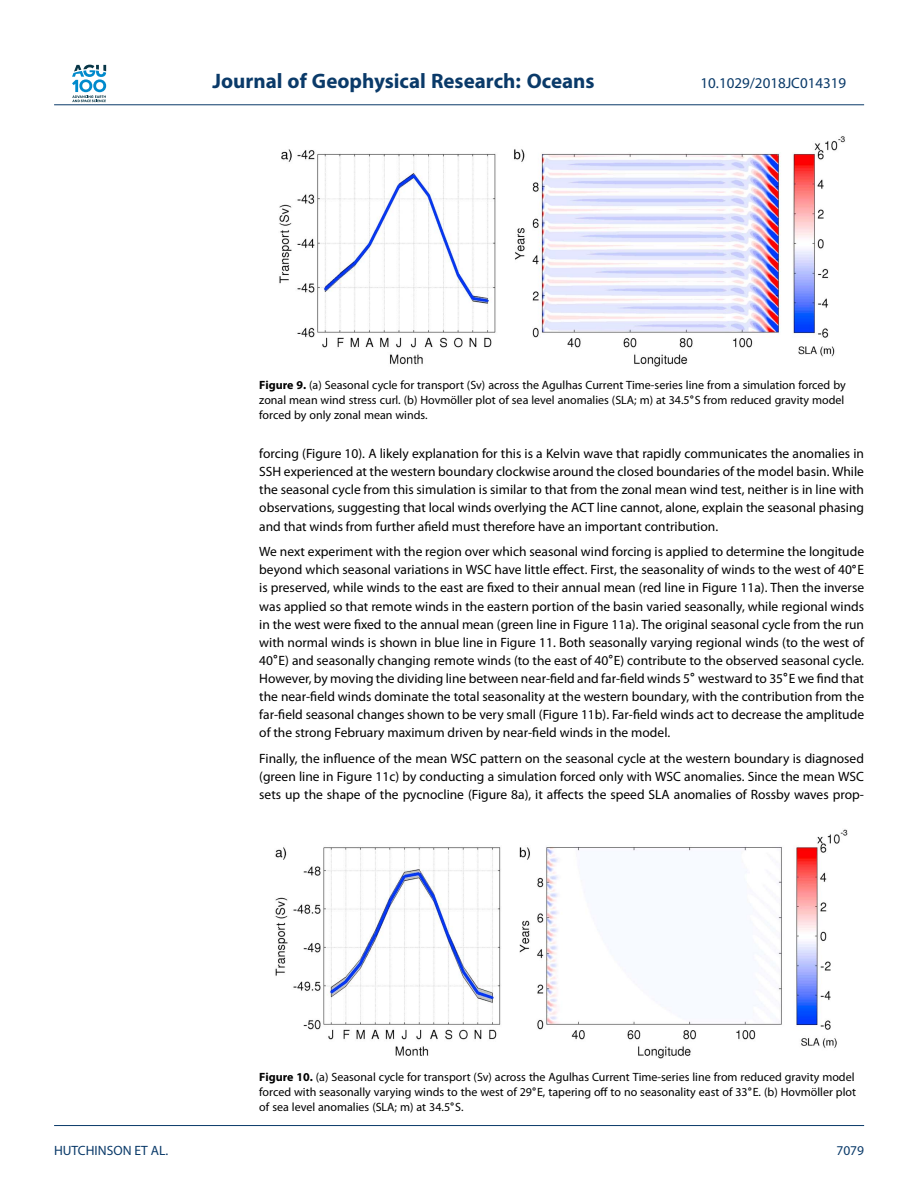
<style>
.page{position:relative;width:918px;height:1188px;background:#fff}
.page>*{position:absolute;margin:0;border:0;box-sizing:border-box;transform-origin:0 0}
.t1{font:700 21px "Myriad Pro";color:#0a3a69}
.t2{font:15px "Myriad Pro";color:#0a3a69}
.t3{font:13.5px/18.1px "Myriad Pro";color:#000;text-align:justify}
.t4{font:13.5px "Myriad Pro";color:#0a3a69}
.t5{font:12px/15px "Myriad Pro";color:#000;text-align:justify}
.s1{font-weight:700}
</style>
<div class="page">
<svg style="left:72px;top:65px;width:34px;height:37px"></svg>
<hr style="left:54px;top:104px;width:810px;height:1px;background:#0a3a69">
<img style="left:279px;top:136px;width:566px;height:231px">
<img style="left:275px;top:829px;width:573px;height:230px">
<hr style="left:54px;top:1125px;width:810px;height:1px;background:#0a3a69">
<h1 class="t1" style="left:212px;top:73px;width:384px">Journal of Geophysical Research: Oceans</h1>
<p class="t2" style="left:701px;top:78px;width:147px">10.1029/2018JC014319</p>
<p class="t5" style="left:259px;top:378px;width:588px"><span class="s1">Figure 9.</span> (a) Seasonal cycle for transport (Sv) across the Agulhas Current Time-series line from a simulation forced by zonal mean wind stress curl. (b) Hovmöller plot of sea level anomalies (SLA; m) at 34.5<sup>∘</sup>S from reduced gravity model forced by only zonal mean winds.</p>
<p class="t3" style="left:259px;top:446px;width:606px">forcing (Figure 10). A likely explanation for this is a Kelvin wave that rapidly communicates the anomalies in SSH experienced at the western boundary clockwise around the closed boundaries of the model basin. While the seasonal cycle from this simulation is similar to that from the zonal mean wind test, neither is in line with observations, suggesting that local winds overlying the ACT line cannot, alone, explain the seasonal phasing and that winds from further afield must therefore have an important contribution.</p>
<p class="t3" style="left:259px;top:544px;width:606px">We next experiment with the region over which seasonal wind forcing is applied to determine the longitude beyond which seasonal variations in WSC have little effect. First, the seasonality of winds to the west of 40<sup>∘</sup>E is preserved, while winds to the east are fixed to their annual mean (red line in Figure 11a). Then the inverse was applied so that remote winds in the eastern portion of the basin varied seasonally, while regional winds in the west were fixed to the annual mean (green line in Figure 11a). The original seasonal cycle from the run with normal winds is shown in blue line in Figure 11. Both seasonally varying regional winds (to the west of 40<sup>∘</sup>E) and seasonally changing remote winds (to the east of 40<sup>∘</sup>E) contribute to the observed seasonal cycle.<br>However, by moving the dividing line between near-field and far-field winds 5<sup>∘</sup> westward to 35<sup>∘</sup>E we find that the near-field winds dominate the total seasonality at the western boundary, with the contribution from the far-field seasonal changes shown to be very small (Figure 11b). Far-field winds act to decrease the amplitude of the strong February maximum driven by near-field winds in the model.</p>
<p class="t3" style="left:259px;top:750px;width:606px">Finally, the influence of the mean WSC pattern on the seasonal cycle at the western boundary is diagnosed (green line in Figure 11c) by conducting a simulation forced only with WSC anomalies. Since the mean WSC sets up the shape of the pycnocline (Figure 8a), it affects the speed SLA anomalies of Rossby waves prop-</p>
<p class="t5" style="left:259px;top:1071px;width:598px;text-align:left"><span class="s1">Figure 10.</span> (a) Seasonal cycle for transport (Sv) across the Agulhas Current Time-series line from reduced gravity model forced with seasonally varying winds to the west of 29<sup>∘</sup>E, tapering off to no seasonality east of 33<sup>∘</sup>E. (b) Hovmöller plot of sea level anomalies (SLA; m) at 34.5<sup>∘</sup>S.</p>
<p class="t4" style="left:54px;top:1145px;width:116px">HUTCHINSON ET AL.</p>
<p class="t4" style="left:836px;top:1145px;width:29px">7079</p>
</div>
